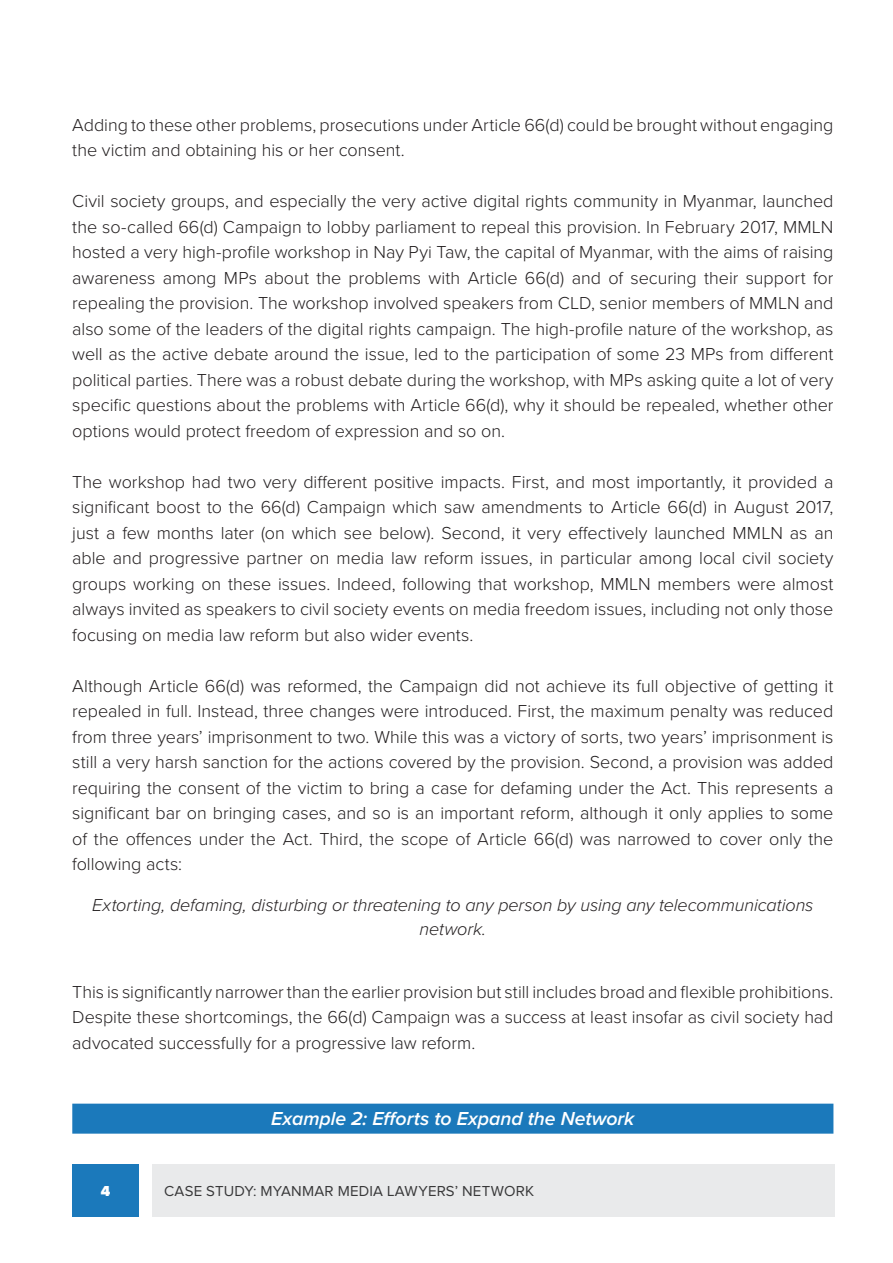
<style>
.page{position:relative;width:893px;height:1263px;background:#fff}
.page>*{position:absolute;margin:0;border:0;box-sizing:border-box;transform-origin:0 0}
.t1{font:italic 600 19.5px "Proxima Nova";color:#fff}
.t2{font:300 18px/25.5px "Proxima Nova";letter-spacing:-.005em;color:#231f20;text-align:justify}
.t3{font:italic 300 18px/24px "Proxima Nova";letter-spacing:-.005em;color:#231f20;text-align:center}
.t4{font:15px "Proxima Nova";letter-spacing:.015em;color:#383839}
.t5{font:900 15px "Proxima Nova";color:#fff}
</style>
<div class="page">
<div style="left:152px;top:1164px;width:683px;height:52px;background:#e9eaeb"></div>
<div style="left:72px;top:1164px;width:67px;height:52px;background:#1b79bb"></div>
<div style="left:72px;top:1104px;width:761px;height:30px;background:#1b79bb"></div>
<p class="t2" style="left:72px;top:111px;width:763px">Adding to these other problems, prosecutions under Article 66(d) could be brought without engaging the victim and obtaining his or her consent.</p>
<p class="t2" style="left:72px;top:187px;width:763px">Civil society groups, and especially the very active digital rights community in Myanmar, launched the so-called 66(d) Campaign to lobby parliament to repeal this provision. In February 2017, MMLN hosted a very high-profile workshop in Nay Pyi Taw, the capital of Myanmar, with the aims of raising awareness among MPs about the problems with Article 66(d) and of securing their support for repealing the provision. The workshop involved speakers from CLD, senior members of MMLN and also some of the leaders of the digital rights campaign. The high-profile nature of the workshop, as well as the active debate around the issue, led to the participation of some 23 MPs from different political parties. There was a robust debate during the workshop, with MPs asking quite a lot of very specific questions about the problems with Article 66(d), why it should be repealed, whether other options would protect freedom of expression and so on.</p>
<p class="t2" style="left:72px;top:468px;width:763px">The workshop had two very different positive impacts. First, and most importantly, it provided a significant boost to the 66(d) Campaign which saw amendments to Article 66(d) in August 2017, just a few months later (on which see below). Second, it very effectively launched MMLN as an able and progressive partner on media law reform issues, in particular among local civil society groups working on these issues. Indeed, following that workshop, MMLN members were almost always invited as speakers to civil society events on media freedom issues, including not only those focusing on media law reform but also wider events.</p>
<p class="t2" style="left:72px;top:672px;width:763px">Although Article 66(d) was reformed, the Campaign did not achieve its full objective of getting it repealed in full. Instead, three changes were introduced. First, the maximum penalty was reduced from three years’ imprisonment to two. While this was a victory of sorts, two years’ imprisonment is still a very harsh sanction for the actions covered by the provision. Second, a provision was added requiring the consent of the victim to bring a case for defaming under the Act. This represents a significant bar on bringing cases, and so is an important reform, although it only applies to some of the offences under the Act. Third, the scope of Article 66(d) was narrowed to cover only the following acts:</p>
<p class="t3" style="left:92px;top:892px;width:723px">Extorting, defaming, disturbing or threatening to any person by using any telecommunications network.</p>
<p class="t2" style="left:72px;top:978px;width:763px">This is significantly narrower than the earlier provision but still includes broad and flexible prohibitions.<br>Despite these shortcomings, the 66(d) Campaign was a success at least insofar as civil society had advocated successfully for a progressive law reform.</p>
<p class="t1" style="left:271px;top:1104px;width:365px">Example 2: Efforts to Expand the Network</p>
<p class="t5" style="left:101px;top:1180px;width:11px">4</p>
<p class="t4" style="left:164px;top:1184px;width:371px">CASE STUDY: MYANMAR MEDIA LAWYERS’ NETWORK</p>
</div>
